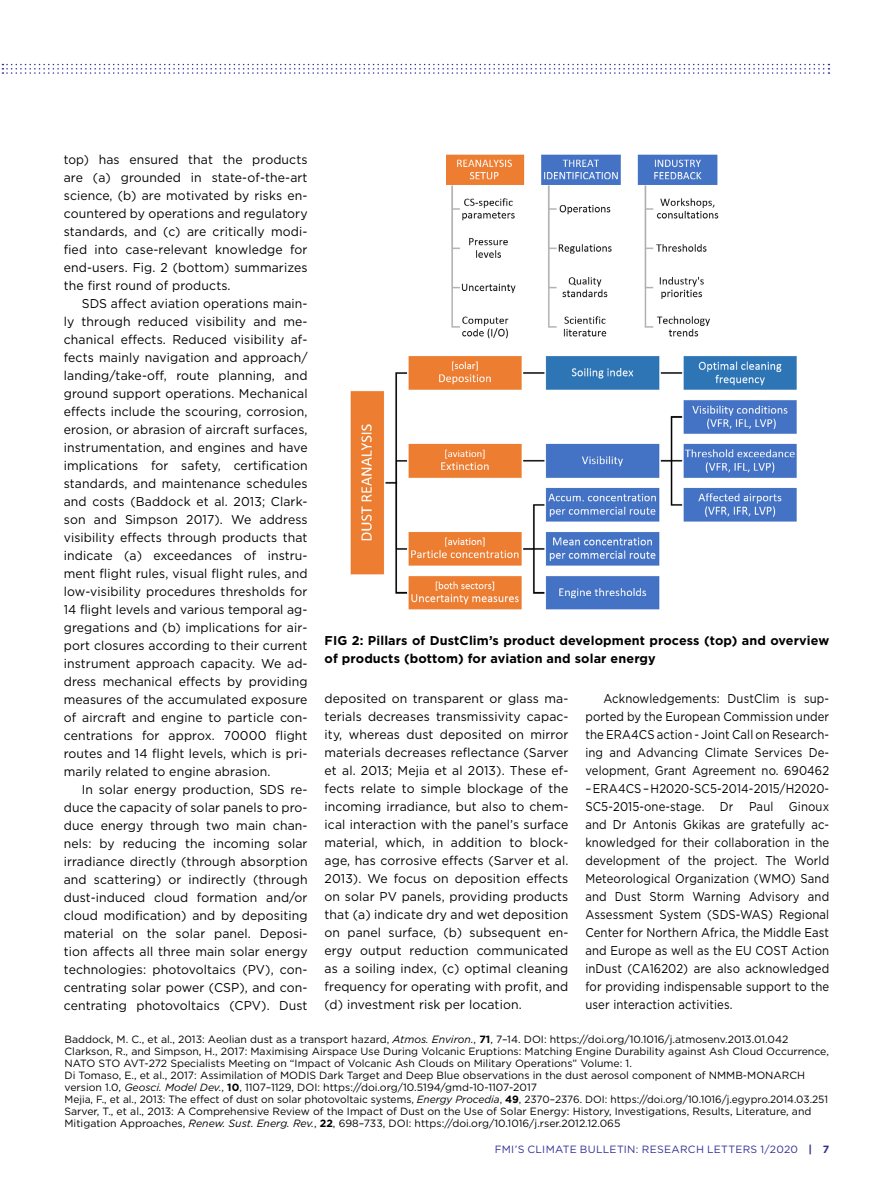
<style>
.page{position:relative;width:893px;height:1191px;background:#fff}
.page>*{position:absolute;margin:0;border:0;box-sizing:border-box;transform-origin:0 0}
.t1{font:12.75px/18px "Gotham";letter-spacing:.01em;color:#000;text-align:justify;scale:.96 1}
.t2{font:12.75px/18px "Gotham";letter-spacing:.01em;color:#000;text-align:justify;scale:.89 1}
.t3{font:12.75px/18px "Gotham";letter-spacing:.01em;color:#000;text-align:justify;scale:.93 1}
.t4{font:700 12.75px/18px "Gotham";letter-spacing:.01em;color:#000}
.t5{font:10.5px/12px "Gotham";color:#000}
.t6{font:10.5px "Gotham";letter-spacing:.025em;color:#303193}
.s1{font-style:italic}
.s2{font-weight:700}
</style>
<div class="page">
<img style="left:350px;top:356px;width:447px;height:254px">
<img style="left:446px;top:154px;width:273px;height:185px">
<svg style="left:2px;top:64px;width:827px;height:10px"></svg>
<p class="t3" style="left:64px;top:150px;width:264px">top) has ensured that the products are (a) grounded in state-of-the-art science, (b) are motivated by risks en&shy;countered by operations and regulatory standards, and (c) are critically modi&shy;fied into case-relevant knowledge for end-users. Fig. 2 (bottom) summarizes the first round of products.</p>
<p class="t1" style="left:64px;top:294px;width:255px;text-indent:18px">SDS affect aviation operations main&shy;ly through reduced visibility and me&shy;chanical effects. Reduced visibility af&shy;fects mainly navigation and approach/ landing/take-off, route planning, and ground support operations. Mechanical effects include the scouring, corrosion, erosion, or abrasion of aircraft surfaces, instrumentation, and engines and have implications for safety, certification standards, and maintenance schedules and costs (Baddock et al. 2013; Clark&shy;son and Simpson 2017). We address visibility effects through products that indicate (a) exceedances of instru&shy;ment flight rules, visual flight rules, and low-visibility procedures thresholds for 14 flight levels and various temporal ag&shy;gregations and (b) implications for air&shy;port closures according to their current instrument approach capacity. We ad&shy;dress mechanical effects by providing measures of the accumulated exposure of aircraft and engine to particle con&shy;centrations for approx. 70000 flight routes and 14 flight levels, which is pri&shy;marily related to engine abrasion.</p>
<p class="t1" style="left:64px;top:780px;width:255px;text-indent:18px">In solar energy production, SDS re&shy;duce the capacity of solar panels to pro&shy;duce energy through two main chan&shy;nels: by reducing the incoming solar irradiance directly (through absorption and scattering) or indirectly (through dust-induced cloud formation and/or cloud modification) and by depositing material on the solar panel. Deposi&shy;tion affects all three main solar energy technologies: photovoltaics (PV), con&shy;centrating solar power (CSP), and con&shy;centrating photovoltaics (CPV). Dust</p>
<p class="t4" style="left:325px;top:632px;width:506px">FIG 2: Pillars of DustClim’s product development process (top) and overview of products (bottom) for aviation and solar energy</p>
<p class="t1" style="left:325px;top:689px;width:255px">deposited on transparent or glass ma&shy;terials decreases transmissivity capac&shy;ity, whereas dust deposited on mirror materials decreases reflectance (Sarver et al. 2013; Mejia et al 2013). These ef&shy;fects relate to simple blockage of the incoming irradiance, but also to chem&shy;ical interaction with the panel’s surface material, which, in addition to block&shy;age, has corrosive effects (Sarver et al.<br>2013). We focus on deposition effects on solar PV panels, providing products that (a) indicate dry and wet deposition on panel surface, (b) subsequent en&shy;ergy output reduction communicated as a soiling index, (c) optimal cleaning frequency for operating with profit, and (d) investment risk per location.</p>
<p class="t2" style="left:585px;top:689px;width:275px;text-indent:18px">Acknowledgements: DustClim is sup&shy;ported by the European Commission under the ERA4CS action - Joint Call on Research&shy;ing and Advancing Climate Services De&shy;velopment, Grant Agreement no. 690462</p>
<p class="t2" style="left:585px;top:779px;width:275px">– ERA4CS – H2020-SC5-2014-2015/H2020- SC5-2015-one-stage. Dr Paul Ginoux and Dr Antonis Gkikas are gratefully ac&shy;knowledged for their collaboration in the development of the project. The World Meteorological Organization (WMO) Sand and Dust Storm Warning Advisory and Assessment System (SDS-WAS) Regional Center for Northern Africa, the Middle East and Europe as well as the EU COST Action inDust (CA16202) are also acknowledged for providing indispensable support to the user interaction activities.</p>
<p class="t5" style="left:64px;top:1033px;width:766px">Baddock, M. C., et al., 2013: Aeolian dust as a transport hazard, <span class="s1">Atmos. Environ.</span>, <span class="s2">71</span>, 7–14. DOI: https://doi.org/10.1016/j.atmosenv.2013.01.042<br>Clarkson, R., and Simpson, H., 2017: Maximising Airspace Use During Volcanic Eruptions: Matching Engine Durability against Ash Cloud Occurrence, NATO STO AVT-272 Specialists Meeting on “Impact of Volcanic Ash Clouds on Military Operations” Volume: 1.<br>Di Tomaso, E., et al., 2017: Assimilation of MODIS Dark Target and Deep Blue observations in the dust aerosol component of NMMB-MONARCH version 1.0, <span class="s1">Geosci. Model Dev.</span>, <span class="s2">10</span>, 1107–1129, DOI: https://doi.org/10.5194/gmd-10-1107-2017<br>Mejia, F., et al., 2013: The effect of dust on solar photovoltaic systems, <span class="s1">Energy Procedia</span>, <span class="s2">49</span>, 2370–2376. DOI: https://doi.org/10.1016/j.egypro.2014.03.251<br>Sarver, T., et al., 2013: A Comprehensive Review of the Impact of Dust on the Use of Solar Energy: History, Investigations, Results, Literature, and Mitigation Approaches, <span class="s1">Renew. Sust. Energ. Rev.</span>, <span class="s2">22</span>, 698–733, DOI: https://doi.org/10.1016/j.rser.2012.12.065</p>
<p class="t6" style="left:495px;top:1142px;width:336px">FMI’S CLIMATE BULLETIN: RESEARCH LETTERS 1/2020 <span class="s2">| 7</span></p>
</div>
